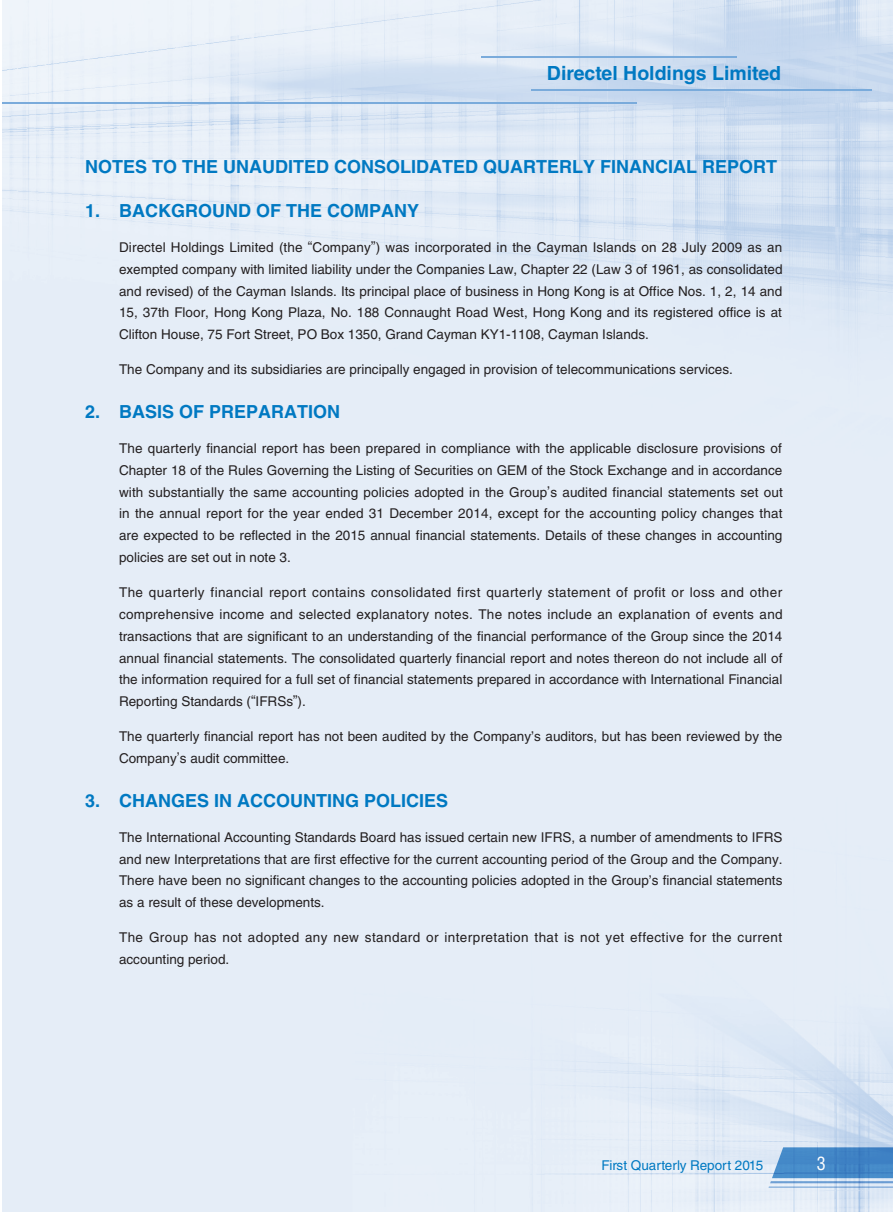
<style>
.page{position:relative;width:893px;height:1212px;background:#fff}
.page>*{position:absolute;margin:0;border:0;box-sizing:border-box;transform-origin:0 0}
.t1{font:700 19.5px "Helvetica LT Std";color:#0079c2}
._3__標題{font:700 18px "Helvetica LT Std";color:#0079c2}
.t2{font:condensed 18px "Helvetica LT Std";color:#fff}
._1__內文{font:13.5px/21.8px "Helvetica LT Std";color:#231f20;text-align:justify}
._1__內文-2{font:13.5px/21.8px "Helvetica LT Std";letter-spacing:.03em;color:#231f20}
.t3{font:13.5px "Helvetica LT Std";color:#0079c2}
</style>
<div class="page">
<img style="left:2px;top:0;width:891px;height:1212px">
<svg style="left:770px;top:1147px;width:123px;height:36px;background:#5b95cd"></svg>
<hr style="left:768px;top:1186px;width:125px;height:1px;background:#7aabdb">
<hr style="left:531px;top:89px;width:341px;height:1px;background:#7aabdb">
<hr style="left:481px;top:56px;width:255px;height:1px;background:#7aabdb">
<hr style="left:2px;top:102px;width:635px;height:2px;background:#7aabdb">
<h1 class="t1" style="left:547px;top:61px;width:236px">Directel Holdings Limited</h1>
<p class="_3__標題" style="left:85px;top:156px;width:694px">NOTES TO THE UNAUDITED CONSOLIDATED QUARTERLY FINANCIAL REPORT</p>
<p class="_3__標題" style="left:85px;top:200px;width:336px">1. BACKGROUND OF THE COMPANY</p>
<p class="_1__內文" style="left:119px;top:237px;width:665px">Directel Holdings Limited (the “Company”) was incorporated in the Cayman Islands on 28 July 2009 as an exempted company with limited liability under the Companies Law, Chapter 22 (Law 3 of 1961, as consolidated and revised) of the Cayman Islands. Its principal place of business in Hong Kong is at Office Nos. 1, 2, 14 and 15, 37th Floor, Hong Kong Plaza, No. 188 Connaught Road West, Hong Kong and its registered office is at Clifton House, 75 Fort Street, PO Box 1350, Grand Cayman KY1-1108, Cayman Islands.</p>
<p class="_1__內文" style="left:119px;top:359px;width:615px">The Company and its subsidiaries are principally engaged in provision of telecommunications services.</p>
<p class="_3__標題" style="left:85px;top:401px;width:257px">2. BASIS OF PREPARATION</p>
<p class="_1__內文" style="left:119px;top:438px;width:665px">The quarterly financial report has been prepared in compliance with the applicable disclosure provisions of Chapter 18 of the Rules Governing the Listing of Securities on GEM of the Stock Exchange and in accordance with substantially the same accounting policies adopted in the Group’s audited financial statements set out in the annual report for the year ended 31 December 2014, except for the accounting policy changes that are expected to be reflected in the 2015 annual financial statements. Details of these changes in accounting policies are set out in note 3.</p>
<p class="_1__內文" style="left:119px;top:582px;width:665px">The quarterly financial report contains consolidated first quarterly statement of profit or loss and other comprehensive income and selected explanatory notes. The notes include an explanation of events and transactions that are significant to an understanding of the financial performance of the Group since the 2014 annual financial statements. The consolidated quarterly financial report and notes thereon do not include all of the information required for a full set of financial statements prepared in accordance with International Financial Reporting Standards (“IFRSs”).</p>
<p class="_1__內文" style="left:119px;top:726px;width:665px">The quarterly financial report has not been audited by the Company’s auditors, but has been reviewed by the<br>Company’s audit committee.</p>
<p class="_3__標題" style="left:85px;top:789px;width:365px">3. CHANGES IN ACCOUNTING POLICIES</p>
<p class="_1__內文" style="left:119px;top:826px;width:665px">The International Accounting Standards Board has issued certain new IFRS, a number of amendments to IFRS and new Interpretations that are first effective for the current accounting period of the Group and the Company.<br>There have been no significant changes to the accounting policies adopted in the Group’s financial statements as a result of these developments.</p>
<p class="_1__內文-2" style="left:119px;top:927px;width:664px">The Group has not adopted any new standard or interpretation that is not yet effective for the current accounting period.</p>
<p class="t3" style="left:601px;top:1157px;width:163px">First Quarterly Report 2015</p>
<p class="t2" style="left:817px;top:1152px;width:10px">3</p>
</div>
